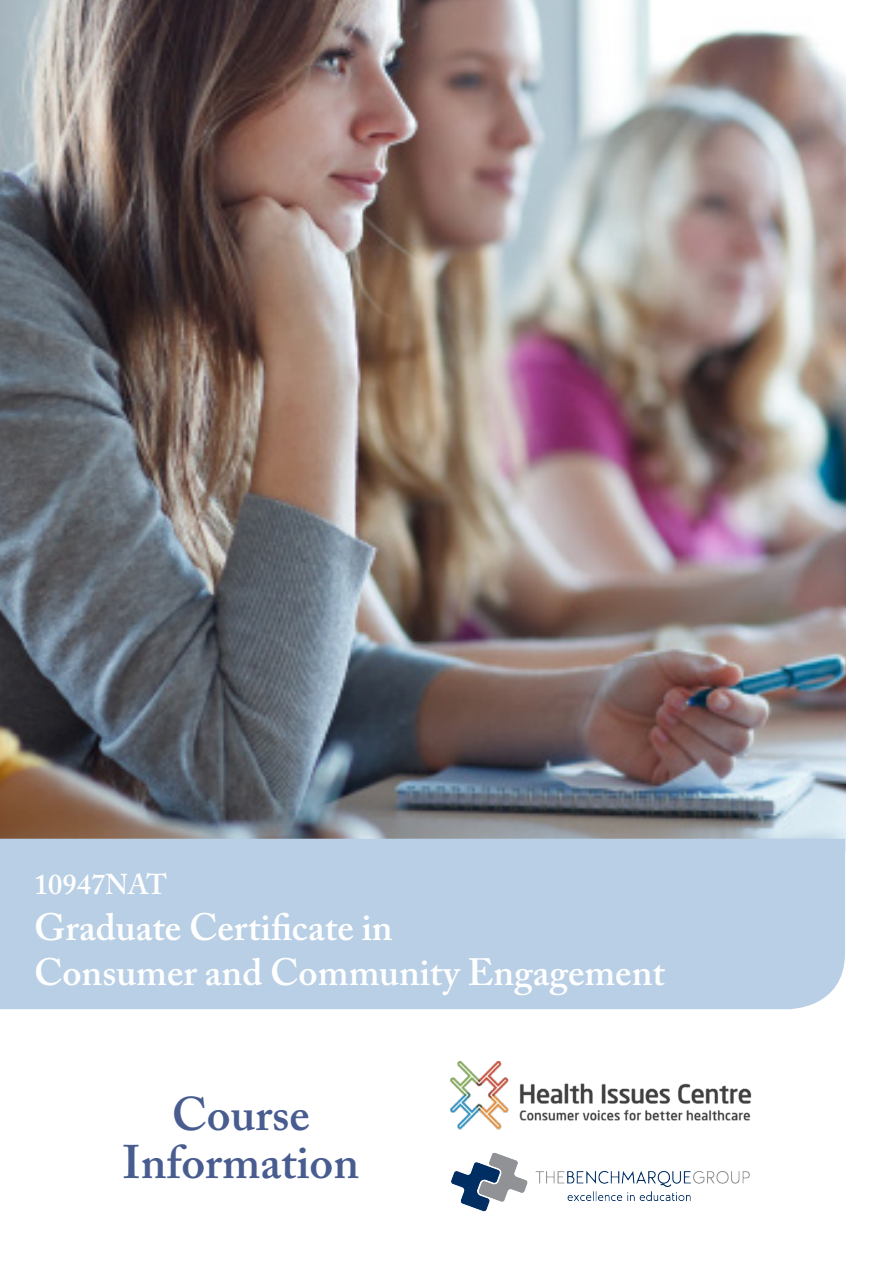
<style>
.page{position:relative;width:893px;height:1263px;background:#fff}
.page>*{position:absolute;margin:0;border:0;box-sizing:border-box;transform-origin:0 0}
.Title_of_course{font:600 46.8px/48px "Adobe Caslon Pro";color:#485c90;text-align:center}
.Title_of_course-2{font:600 37.8px/45.3px "Adobe Caslon Pro";color:#fff}
.Title_of_course-3{font:600 28.5px "Adobe Caslon Pro";color:#fff}
</style>
<div class="page">
<img style="left:0;top:0;width:845px;height:839px">
<div style="left:0;top:839px;width:845px;height:170px;background:#b8cfe5"></div>
<img style="left:450px;top:1062px;width:302px;height:68px">
<img style="left:451px;top:1153px;width:299px;height:59px">
<p class="Title_of_course-3" style="left:34px;top:868px;width:135px">10947NAT</p>
<p class="Title_of_course-2" style="left:34px;top:904px;width:632px">Graduate Certificate in<br>Consumer and Community Engagement</p>
<p class="Title_of_course" style="left:123px;top:1090px;width:238px">Course<br>Information</p>
</div>
